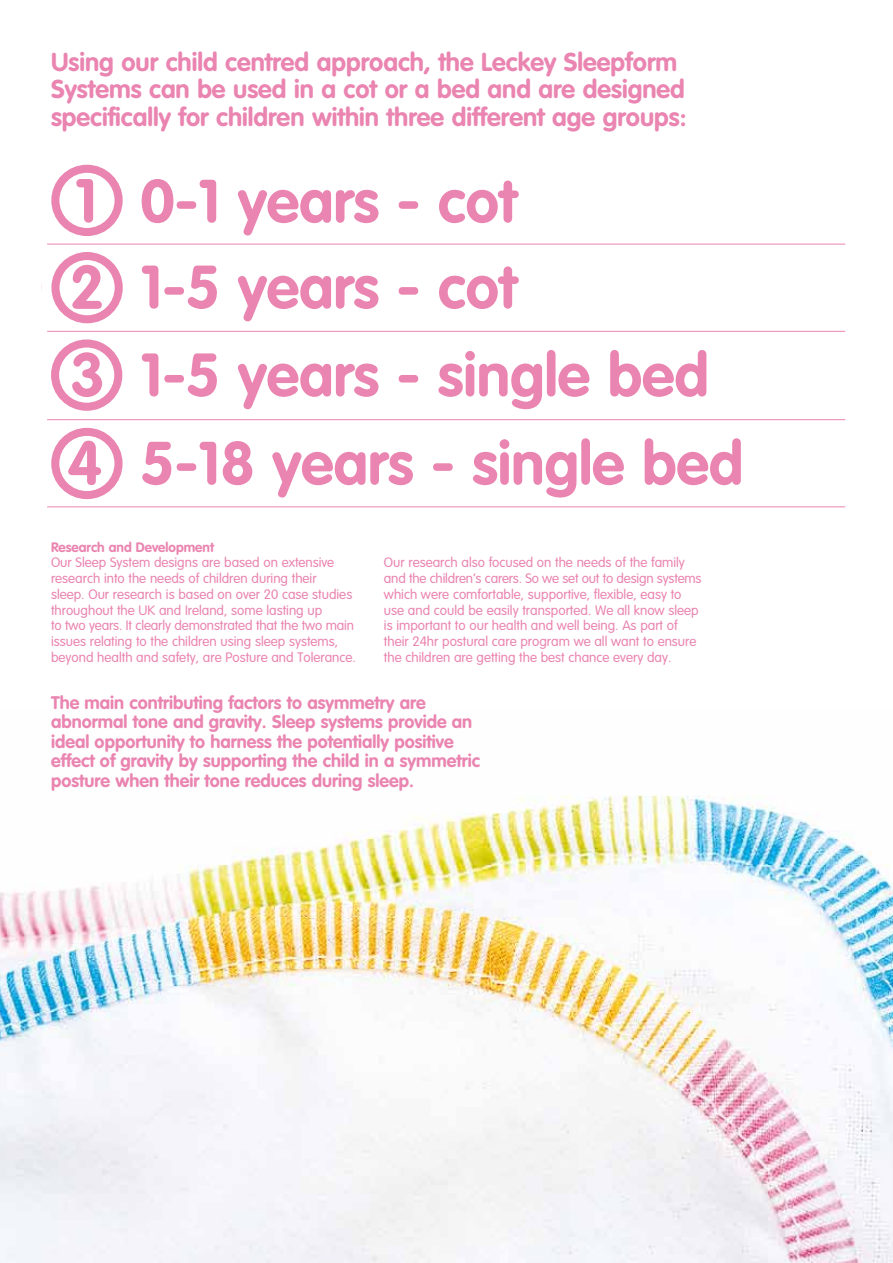
<style>
.page{position:relative;width:893px;height:1263px;background:#fff}
.page>*{position:absolute;margin:0;border:0;box-sizing:border-box;transform-origin:0 0}
.t1{font:700 60px/87.3px "VAG Rounded Std";color:#ea84b0}
.t2{font:700 25.5px/27.8px "VAG Rounded Std";color:#ea84b0}
.t3{font:700 18px/19.5px "VAG Rounded Std";color:#ea84b0}
.t4{font:300 13.5px/15.8px "VAG Rounded Std";color:#ea84b0}
.t5{font:700 13.5px "VAG Rounded Std";color:#ea84b0}
</style>
<div class="page">
<img style="left:0;top:795px;width:893px;height:468px">
<div style="left:51px;top:165px;width:72px;height:71px;border:8px solid #ea84b0;border-radius:50%"></div>
<svg style="left:76px;top:179px;width:17px;height:44px"></svg>
<div style="left:51px;top:252px;width:72px;height:71px;border:8px solid #ea84b0;border-radius:50%"></div>
<svg style="left:72px;top:265px;width:30px;height:44px"></svg>
<div style="left:51px;top:339px;width:71px;height:72px;border:8px solid #ea84b0;border-radius:50%"></div>
<svg style="left:72px;top:352px;width:30px;height:45px"></svg>
<div style="left:51px;top:428px;width:72px;height:71px;border:8px solid #ea84b0;border-radius:50%"></div>
<svg style="left:68px;top:441px;width:33px;height:44px"></svg>
<hr style="left:47px;top:244px;width:798px;height:1px;background:#ea84b0">
<hr style="left:47px;top:331px;width:798px;height:1px;background:#ea84b0">
<hr style="left:47px;top:419px;width:798px;height:1px;background:#ea84b0">
<hr style="left:47px;top:506px;width:798px;height:1px;background:#ea84b0">
<h2 class="t2" style="left:51px;top:49px;width:637px">Using our child centred approach, the Leckey Sleepform<br>Systems can be used in a cot or a bed and are designed specifically for children within three different age groups:</h2>
<h1 class="t1" style="left:140px;top:160px;width:604px">0-1 years - cot<br>1-5 years - cot<br>1-5 years - single bed<br>5-18 years - single bed</h1>
<p class="t5" style="left:51px;top:539px;width:164px">Research and Development</p>
<p class="t4" style="left:51px;top:555px;width:306px">Our Sleep System designs are based on extensive research into the needs of children during their<br>sleep. Our research is based on over 20 case studies throughout the UK and Ireland, some lasting up<br>to two years. It clearly demonstrated that the two main issues relating to the children using sleep systems, beyond health and safety, are Posture and Tolerance.</p>
<p class="t4" style="left:384px;top:555px;width:319px">Our research also focused on the needs of the family and the children’s carers. So we set out to design systems which were comfortable, supportive, flexible, easy to use and could be easily transported. We all know sleep is important to our health and well being. As part of their 24hr postural care program we all want to ensure the children are getting the best chance every day.</p>
<p class="t3" style="left:51px;top:693px;width:431px">The main contributing factors to asymmetry are abnormal tone and gravity. Sleep systems provide an ideal opportunity to harness the potentially positive effect of gravity by supporting the child in a symmetric posture when their tone reduces during sleep.</p>
</div>
